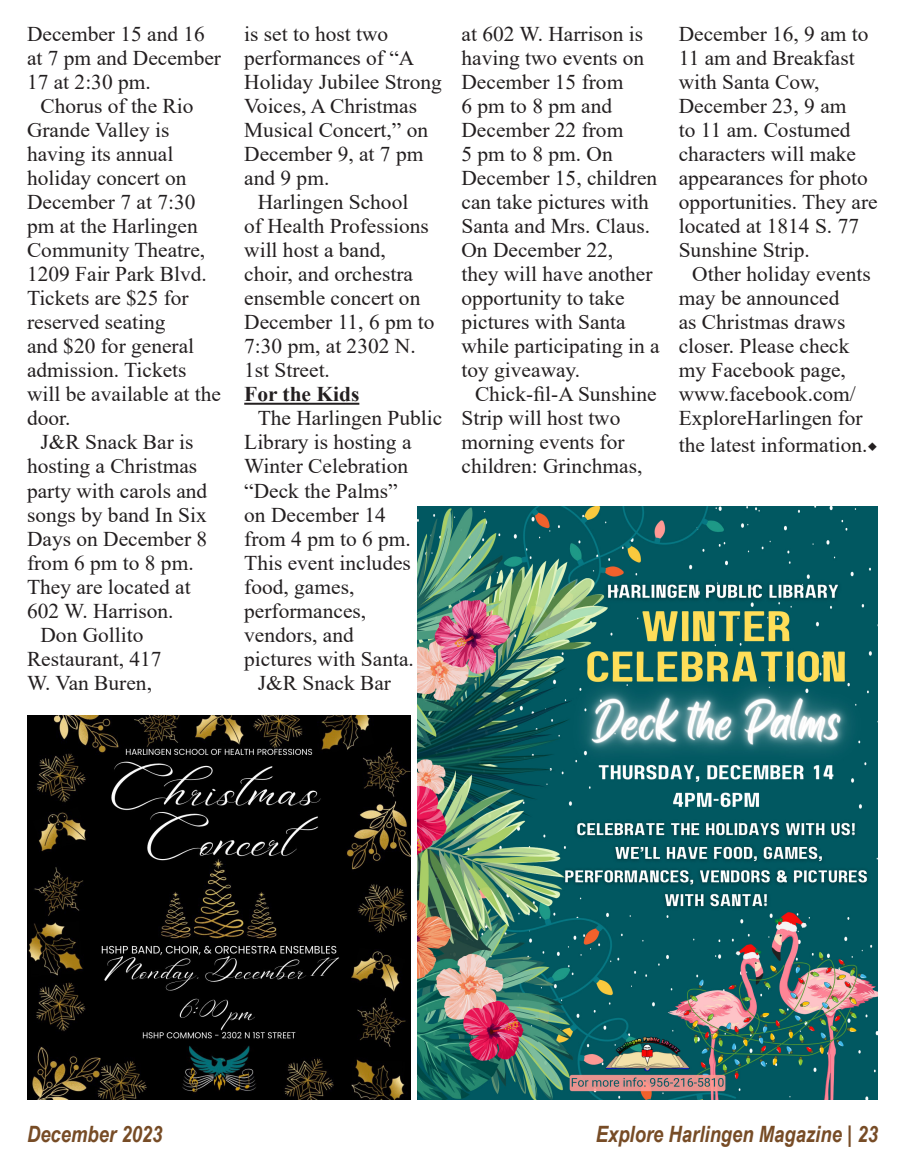
<style>
.page{position:relative;width:905px;height:1175px;background:#fff}
.page>*{position:absolute;margin:0;border:0;box-sizing:border-box;transform-origin:0 0}
.t1{font:italic 700 22.5px "Arial Narrow";color:#774c26}
.t2{font:21px/24px "Times New Roman";color:#231f20}
.t3{font:700 21px "Times New Roman";color:#231f20}
.s1{font-family:"Minion Pro"}
</style>
<div class="page">
<hr style="left:244px;top:403px;width:115px;height:2px;background:#231f20">
<img style="left:417px;top:506px;width:461px;height:593px">
<img style="left:27px;top:716px;width:383px;height:383px">
<p class="t2" style="left:27px;top:22px;width:195px">December 15 and 16 at 7 pm and December<br>17 at 2:30 pm.</p>
<p class="t2" style="left:27px;top:94px;width:195px;text-indent:14px">Chorus of the Rio<br>Grande Valley is having its annual holiday concert on<br>December 7 at 7:30 pm at the Harlingen<br>Community Theatre,<br>1209 Fair Park Blvd.<br>Tickets are $25 for reserved seating<br>and $20 for general admission. Tickets will be available at the door.</p>
<p class="t2" style="left:27px;top:430px;width:182px;text-indent:14px">J&amp;R Snack Bar is hosting a Christmas party with carols and songs by band In Six<br>Days on December 8 from 6 pm to 8 pm.<br>They are located at<br>602 W. Harrison.</p>
<p class="t2" style="left:27px;top:622px;width:136px;text-align:center">Don Gollito<br>Restaurant, 417<br>W. Van Buren,</p>
<p class="t2" style="left:244px;top:22px;width:199px">is set to host two performances of “A<br>Holiday Jubilee Strong<br>Voices, A Christmas<br>Musical Concert,” on<br>December 9, at 7 pm and 9 pm.</p>
<p class="t2" style="left:244px;top:190px;width:192px;text-indent:14px">Harlingen School<br>of Health Professions will host a band, choir, and orchestra ensemble concert on<br>December 11, 6 pm to<br>7:30 pm, at 2302 N.<br>1st Street.</p>
<p class="t3" style="left:244px;top:379px;width:117px">For the Kids</p>
<p class="t2" style="left:244px;top:406px;width:199px;text-indent:14px">The Harlingen Public<br>Library is hosting a<br>Winter Celebration “Deck the Palms”<br>on December 14<br>from 4 pm to 6 pm.<br>This event includes food, games, performances, vendors, and<br>pictures with Santa.</p>
<p class="t2" style="left:258px;top:670px;width:135px">J&amp;R Snack Bar</p>
<p class="t2" style="left:461px;top:22px;width:200px">at 602 W. Harrison is having two events on<br>December 15 from<br>6 pm to 8 pm and<br>December 22 from<br>5 pm to 8 pm. On<br>December 15, children can take pictures with<br>Santa and Mrs. Claus.<br>On December 22,<br>they will have another opportunity to take pictures with Santa while participating in a toy giveaway.</p>
<p class="t2" style="left:461px;top:382px;width:196px;text-indent:14px">Chick-fil-A Sunshine<br>Strip will host two morning events for children: Grinchmas,</p>
<p class="t2" style="left:678px;top:22px;width:200px">December 16, 9 am to<br>11 am and Breakfast with Santa Cow,<br>December 23, 9 am<br>to 11 am. Costumed characters will make appearances for photo opportunities. They are located at 1814 S. 77<br>Sunshine Strip.</p>
<p class="t2" style="left:678px;top:262px;width:193px;text-indent:14px">Other holiday events may be announced<br>as Christmas draws closer. Please check my Facebook page, www.facebook.com/<br>ExploreHarlingen for</p>
<p class="t2" style="left:678px;top:433px;width:200px">the latest information.<span class="s1">◆</span></p>
<p class="t1" style="left:27px;top:1117px;width:137px">December 2023</p>
<p class="t1" style="left:595px;top:1117px;width:284px">Explore Harlingen Magazine | 23</p>
</div>
